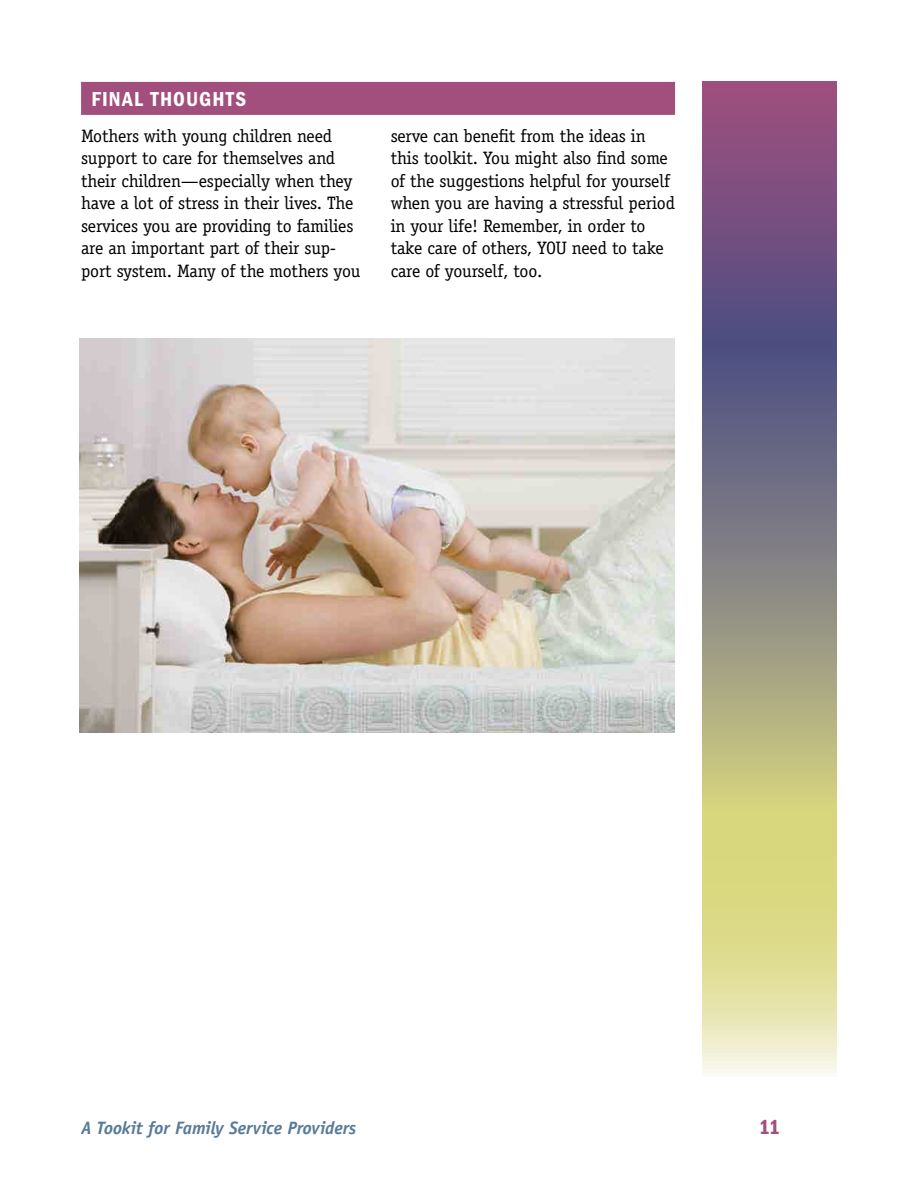
<style>
.page{position:relative;width:918px;height:1188px;background:#fff}
.page>*{position:absolute;margin:0;border:0;box-sizing:border-box;transform-origin:0 0}
.t1{font:21px "ITC Franklin Gothic Std Dm Cd";color:#fff}
.t2{font:21px "ITC Franklin Gothic Std Dm Cd";color:#a24f7d}
.t3{font:18px/22.5px "Officina Serif Std";letter-spacing:-.01em;color:#000}
.t4{font:italic 700 18px "Officina Sans Std";letter-spacing:-.01em;color:#577b98}
</style>
<div class="page">
<svg style="left:702px;top:81px;width:135px;height:992px;background:#9c9188"></svg>
<div style="left:81px;top:82px;width:594px;height:33px;background:#a24f7d"></div>
<img style="left:80px;top:338px;width:594px;height:395px">
<p class="t1" style="left:92px;top:87px;width:156px">F IN A L T H O UG H T S</p>
<p class="t3" style="left:81px;top:125px;width:281px">Mothers with young children need support to care for themselves and their children—especially when they have a lot of stress in their lives. The services you are providing to families are an important part of their sup&shy;port system. Many of the mothers you</p>
<p class="t3" style="left:391px;top:125px;width:286px">serve can benefit from the ideas in this toolkit. You might also find some of the suggestions helpful for yourself when you are having a stressful period in your life! Remember, in order to take care of others, YOU need to take care of yourself, too.</p>
<p class="t4" style="left:81px;top:1117px;width:277px">A Tookit for Family Service Providers</p>
<p class="t2" style="left:759px;top:1115px;width:22px">11</p>
</div>
